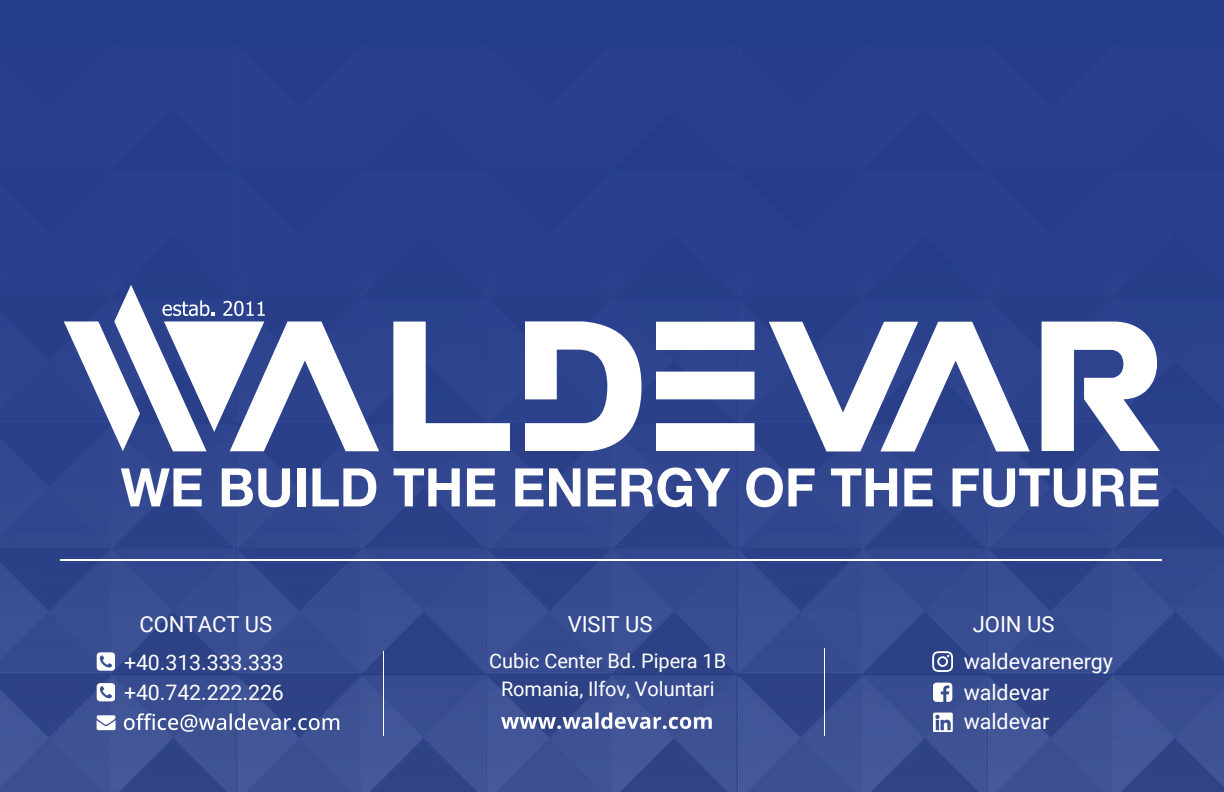
<style>
.page{position:relative;width:1224px;height:792px;background:#263d8b}
.page>*{position:absolute;margin:0;border:0;box-sizing:border-box;transform-origin:0 0}
.t1{font:22.1px "Roboto";color:#fff}
.t2{font:21.5px/31.5px "Roboto";color:#fff}
.t3{font:21.4px/30px "Roboto";color:#fff}
.t4{font:20px/27.8px "Roboto";color:#fff;text-align:center}
</style>
<div class="page">
<img style="left:0;top:321px;width:1224px;height:471px">
<svg style="left:97px;top:652px;width:18px;height:19px"></svg>
<svg style="left:97px;top:683px;width:18px;height:18px"></svg>
<svg style="left:121px;top:468px;width:81px;height:38px"></svg>
<svg style="left:97px;top:715px;width:19px;height:15px"></svg>
<svg style="left:124px;top:713px;width:215px;height:19px;background:#6d7cad"></svg>
<svg style="left:64px;top:285px;width:315px;height:166px"></svg>
<svg style="left:222px;top:468px;width:68px;height:39px"></svg>
<div style="left:297px;top:468px;width:8px;height:38px;background:#fff"></div>
<svg style="left:312px;top:468px;width:64px;height:38px"></svg>
<hr style="left:383px;top:651px;width:1px;height:85px;background:#fff">
<svg style="left:394px;top:468px;width:66px;height:38px"></svg>
<svg style="left:467px;top:468px;width:28px;height:38px"></svg>
<svg style="left:393px;top:322px;width:117px;height:129px"></svg>
<svg style="left:525px;top:321px;width:117px;height:130px"></svg>
<svg style="left:501px;top:713px;width:211px;height:16px;background:#8591ba"></svg>
<svg style="left:515px;top:468px;width:65px;height:38px"></svg>
<svg style="left:588px;top:468px;width:142px;height:39px"></svg>
<svg style="left:656px;top:322px;width:99px;height:129px"></svg>
<svg style="left:746px;top:468px;width:69px;height:39px"></svg>
<hr style="left:825px;top:649px;width:1px;height:87px;background:#fff">
<svg style="left:831px;top:468px;width:66px;height:38px"></svg>
<svg style="left:904px;top:468px;width:29px;height:38px"></svg>
<svg style="left:932px;top:651px;width:21px;height:21px"></svg>
<svg style="left:933px;top:683px;width:19px;height:19px"></svg>
<svg style="left:933px;top:713px;width:20px;height:19px"></svg>
<svg style="left:769px;top:322px;width:261px;height:129px"></svg>
<hr style="left:61px;top:559px;width:1101px;height:2px;background:#fff">
<svg style="left:1042px;top:322px;width:118px;height:129px"></svg>
<svg style="left:953px;top:468px;width:133px;height:39px"></svg>
<svg style="left:1093px;top:468px;width:66px;height:38px"></svg>
<p class="t1" style="left:139px;top:611px;width:134px">CONTACT US</p>
<p class="t1" style="left:568px;top:611px;width:86px">VISIT US</p>
<p class="t1" style="left:973px;top:611px;width:83px">JOIN US</p>
<p class="t3" style="left:124px;top:647px;width:161px">+40.313.333.333 +40.742.222.226</p>
<p class="t4" style="left:489px;top:648px;width:238px">Cubic Center Bd. Pipera 1B<br>Romania, Ilfov, Voluntari</p>
<p class="t2" style="left:964px;top:645px;width:151px">waldevarenergy waldevar</p>
<p class="t2" style="left:964px;top:705px;width:87px">waldevar</p>
</div>
